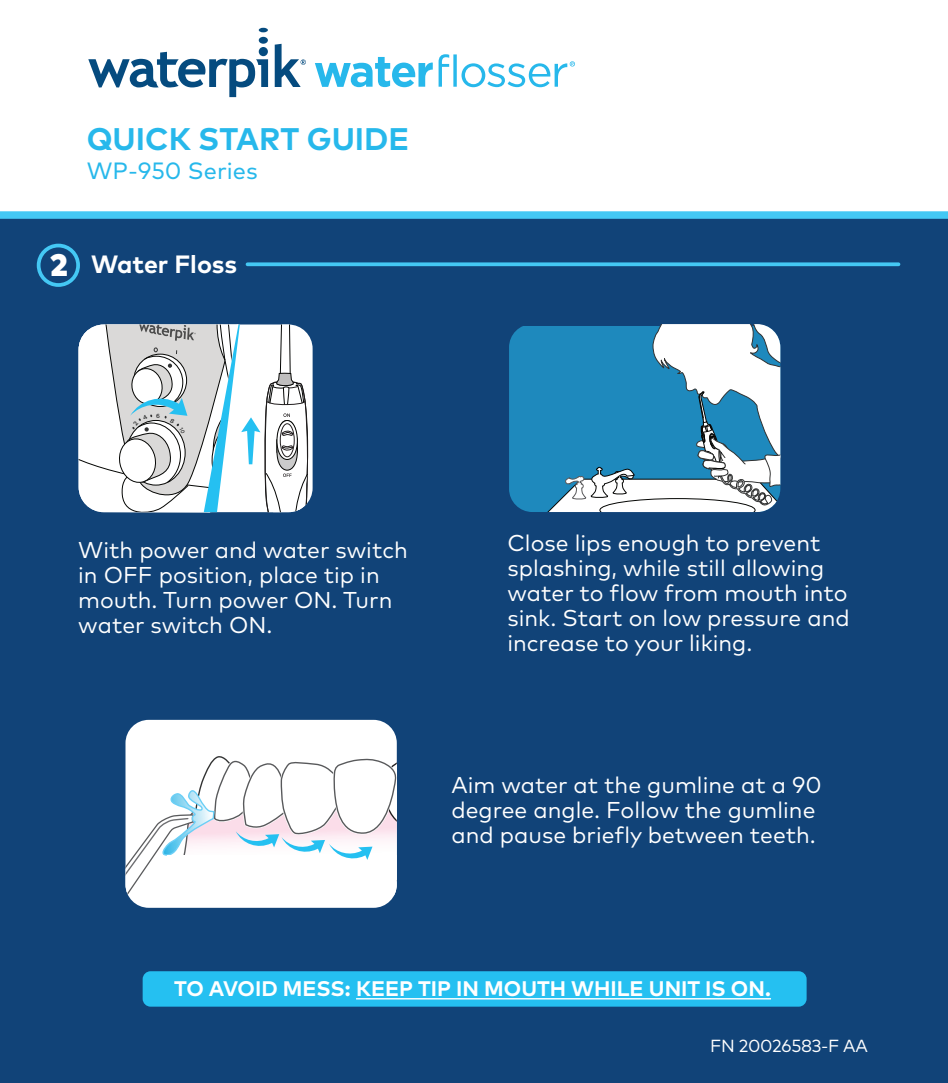
<style>
.page{position:relative;width:948px;height:1083px;background:#fff}
.page>*{position:absolute;margin:0;border:0;box-sizing:border-box;transform-origin:0 0}
.t1{font:700 31.25px "Mark Pro";color:#27b8eb}
.t2{font:700 25px "Mark Pro";letter-spacing:-.005em;color:#fff}
.t3{font:23.5px "Mark Pro";color:#27b8eb}
.t4{font:23px/25px "Mark Pro";color:#fff}
.t5{font:700 21px "Mark Pro";color:#fff}
.t6{font:17.5px "Mark Pro";letter-spacing:-.02em;color:#fff}
.s1{font-weight:900;font-size:31px}
</style>
<div class="page">
<div style="left:0;top:219px;width:948px;height:863px;background:#114378"></div>
<div style="left:0;top:211px;width:948px;height:8px;background:#44c8f4"></div>
<div style="left:143px;top:971px;width:663px;height:35px;background:#25c0f1;border-radius:8px"></div>
<hr style="left:356px;top:998px;width:415px;height:1px;background:#fff">
<div style="left:125px;top:720px;width:272px;height:187px;background:#fff;border-radius:23px"></div>
<svg style="left:125px;top:752px;width:272px;height:155px"></svg>
<div style="left:509px;top:326px;width:271px;height:186px;background:#1e89bd"></div>
<svg style="left:531px;top:324px;width:249px;height:188px"></svg>
<div style="left:37px;top:244px;width:43px;height:43px;border:4px solid #44c8f4;border-radius:50%"></div>
<svg style="left:247px;top:262px;width:651px;height:4px;background:#3eb9e6"></svg>
<svg style="left:88px;top:28px;width:218px;height:69px"></svg>
<svg style="left:315px;top:54px;width:260px;height:33px"></svg>
<svg style="left:79px;top:324px;width:233px;height:189px"></svg>
<h1 class="t1" style="left:87px;top:115px;width:324px">QUICK START GUIDE</h1>
<p class="t3" style="left:87px;top:153px;width:172px">WP-950 Series</p>
<p class="t2" style="left:50px;top:245px;width:189px"><span class="s1">2</span> Water Floss</p>
<p class="t4" style="left:78px;top:535px;width:331px">With power and water switch in OFF position, place tip in mouth. Turn power ON. Turn water switch ON.</p>
<p class="t4" style="left:507px;top:528px;width:344px">Close lips enough to prevent splashing, while still allowing water to flow from mouth into sink. Start on low pressure and increase to your liking.</p>
<p class="t4" style="left:451px;top:771px;width:371px">Aim water at the gumline at a 90 degree angle. Follow the gumline and pause briefly between teeth.</p>
<p class="t5" style="left:174px;top:972px;width:598px">TO AVOID MESS: KEEP TIP IN MOUTH WHILE UNIT IS ON.</p>
<p class="t6" style="left:710px;top:1033px;width:159px">FN 20026583-F AA</p>
</div>
